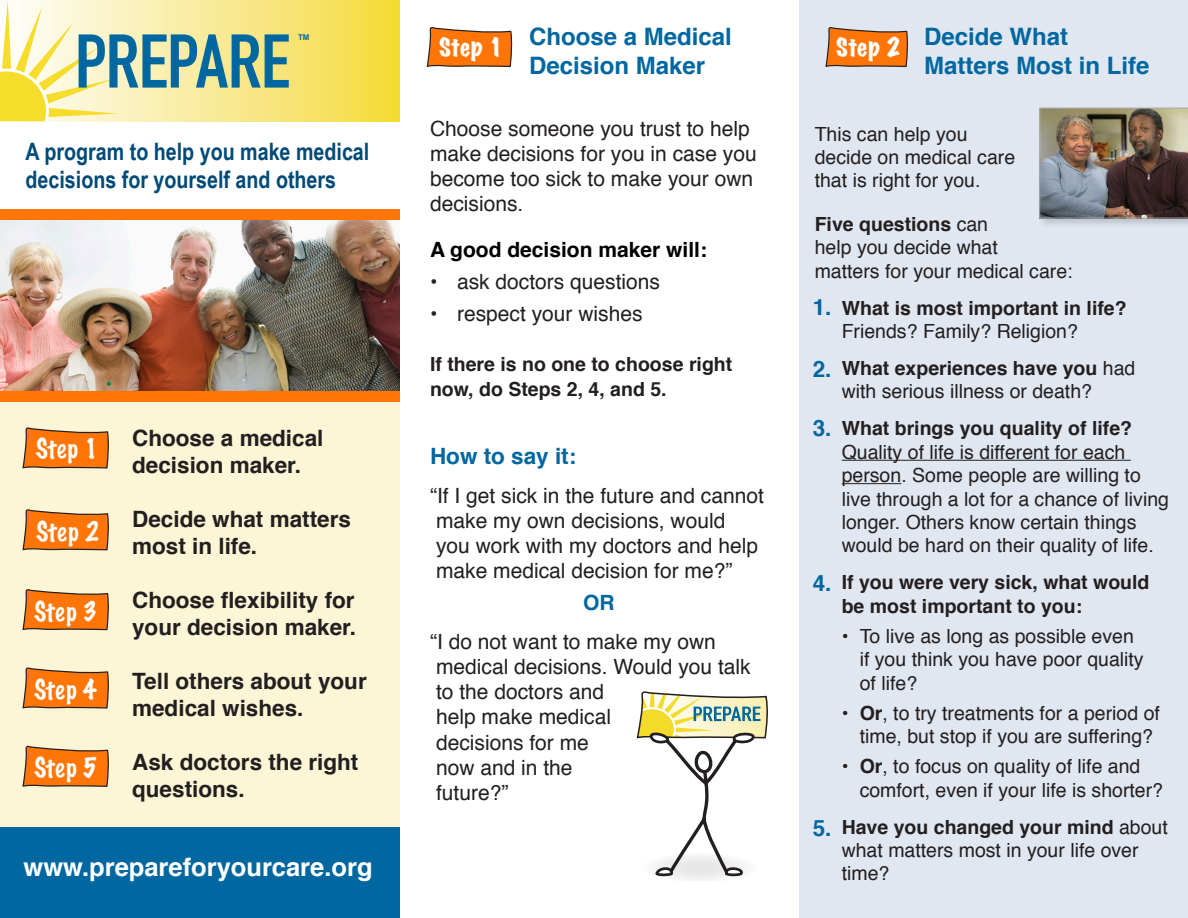
<style>
.page{position:relative;width:1188px;height:918px;background:#fff}
.page>*{position:absolute;margin:0;border:0;box-sizing:border-box;transform-origin:0 0}
.t1{font:700 25.5px "Helvetica";color:#fff}
.t2{font:100 24.9px "Marker Felt";letter-spacing:.02em;color:#fff}
.t3{font:700 24px/28.8px "Arial Narrow";color:#004a77}
.Head_1{font:700 24px/28.8px "Helvetica";color:#0067a0}
.Here{font:expanded 23.1px "Marker Felt";color:#fff}
.t4{font:700 22.5px/27px "Helvetica";color:#231f20}
.Head_2{font:700 22.5px "Helvetica";color:#0067a0}
.Body{font:21px/25.2px "Helvetica";color:#231f20}
.Head_3{font:700 21px "Helvetica";color:#000}
.Body-2{font:700 21px "Helvetica";color:#0067a0}
.Body-3{font:19.5px/23.4px "Helvetica";color:#231f20}
.Body-4{font:700 19.5px/23.4px "Helvetica";color:#231f20}
.Head_2-2{font:700 19.5px/25.2px "Helvetica";color:#231f20}
.t5{font:700 7.95px "Arial";color:#0067a0}
.s1{font-weight:700}
.s2{font-weight:400}
</style>
<div class="page">
<div style="left:641px;top:853px;width:117px;height:29px;background:#f6f6f5;border-radius:50%"></div>
<svg style="left:636px;top:691px;width:132px;height:186px"></svg>
<svg style="left:426px;top:27px;width:86px;height:40px;background:#ec7e26"></svg>
<div style="left:799px;top:0;width:389px;height:918px;background:#e0e7f1"></div>
<div style="left:1037px;top:105px;width:151px;height:124px;background:#231f20;opacity:.2"></div>
<img style="left:1040px;top:108px;width:148px;height:110px">
<hr style="left:842px;top:460px;width:289px;height:1px;background:#231f20">
<hr style="left:842px;top:483px;width:59px;height:1px;background:#231f20">
<svg style="left:825px;top:27px;width:83px;height:40px;background:#e87a24"></svg>
<div style="left:0;top:376px;width:399px;height:542px;background:#fcf6d6"></div>
<img style="left:0;top:220px;width:399px;height:171px">
<div style="left:0;top:210px;width:399px;height:10px;background:#ff7507"></div>
<div style="left:0;top:392px;width:399px;height:10px;background:#ff7507"></div>
<div style="left:0;top:827px;width:400px;height:91px;background:#0067a0"></div>
<svg style="left:22px;top:361px;width:87px;height:426px"></svg>
<svg style="left:289px;top:0;width:110px;height:121px;background:#f5df54"></svg>
<svg style="left:0;top:0;width:289px;height:121px;background:#d0d6a3"></svg>
<p class="t5" style="left:298px;top:32px;width:13px">TM</p>
<p class="t3" style="left:26px;top:136px;width:345px">A program to help you make medical decisions for yourself and others</p>
<p class="t2" style="left:36px;top:429px;width:64px">Step 1</p>
<p class="t2" style="left:36px;top:512px;width:64px">Step 2</p>
<p class="t2" style="left:34px;top:591px;width:64px">Step 3</p>
<p class="t2" style="left:34px;top:670px;width:64px">Step 4</p>
<p class="t2" style="left:34px;top:748px;width:64px">Step 5</p>
<p class="t4" style="left:132px;top:425px;width:193px">Choose a medical decision maker.</p>
<p class="t4" style="left:132px;top:506px;width:220px">Decide what matters most in life.</p>
<p class="t4" style="left:132px;top:587px;width:225px">Choose flexibility for your decision maker.</p>
<p class="t4" style="left:132px;top:668px;width:236px">Tell others about your medical wishes.</p>
<p class="t4" style="left:132px;top:749px;width:228px">Ask doctors the right questions.</p>
<p class="t1" style="left:24px;top:846px;width:351px">www.prepareforyourcare.org</p>
<p class="Here" style="left:439px;top:29px;width:66px">Step 1</p>
<p class="Head_1" style="left:529px;top:23px;width:204px">Choose a Medical<br>Decision Maker</p>
<p class="Body" style="left:430px;top:116px;width:328px">Choose someone you trust to help make decisions for you in case you become too sick to make your own decisions.</p>
<p class="Head_3" style="left:430px;top:232px;width:278px">A good decision maker will:</p>
<p class="Body" style="left:430px;top:269px;width:232px">• ask doctors questions</p>
<p class="Body" style="left:430px;top:301px;width:214px">• respect your wishes</p>
<p class="Head_2-2" style="left:430px;top:352px;width:304px">If there is no one to choose right now, do Steps 2, 4, and 5.</p>
<p class="Head_2" style="left:430px;top:438px;width:148px">How to say it:</p>
<p class="Body" style="left:430px;top:483px;width:335px">“If I get sick in the future and cannot make my own decisions, would<br>you work with my doctors and help make medical decision for me?”</p>
<p class="Body-2" style="left:583px;top:586px;width:33px">OR</p>
<p class="Body" style="left:430px;top:629px;width:322px">“I do not want to make my own medical decisions. Would you talk to the doctors and<br>help make medical<br>decisions for me<br>now and in the<br>future?”</p>
<p class="Here" style="left:836px;top:29px;width:66px">Step 2</p>
<p class="Head_1" style="left:924px;top:23px;width:227px">Decide What<br>Matters Most in Life</p>
<p class="Body-3" style="left:815px;top:123px;width:202px">This can help you decide on medical care that is right for you.</p>
<p class="Body-3" style="left:815px;top:213px;width:259px"><span class="s1">Five questions</span> can<br>help you decide what<br>matters for your medical care:</p>
<p class="Body-4" style="left:842px;top:296px;width:286px">What is most important in life?<br><span class="s2">Friends? Family? Religion?</span></p>
<p class="Body-3" style="left:842px;top:357px;width:295px"><span class="s1">What experiences have you</span> had with serious illness or death?</p>
<p class="Body-3" style="left:842px;top:417px;width:329px"><span class="s1">What brings you quality of life?<br></span>Quality of life is different for each person. Some people are willing to live through a lot for a chance of living longer. Others know certain things would be hard on their quality of life.</p>
<p class="Body-4" style="left:842px;top:571px;width:309px">If you were very sick, what would be most important to you:</p>
<p class="Body-3" style="left:860px;top:625px;width:285px;text-indent:-18px">• To live as long as possible even if you think you have poor quality of life?</p>
<p class="Body-3" style="left:842px;top:702px;width:320px;text-align:center"><span class="s1">• Or</span>, to try treatments for a period of time, but stop if you are suffering?</p>
<p class="Body-3" style="left:860px;top:755px;width:305px;text-indent:-18px"><span class="s1">• Or</span>, to focus on quality of life and comfort, even if your life is shorter?</p>
<p class="Body-3" style="left:842px;top:816px;width:328px"><span class="s1">Have you changed your mind</span> about what matters most in your life over time?</p>
<p class="Head_2" style="left:813px;top:289px;width:20px">1.</p>
<p class="Head_2" style="left:813px;top:351px;width:20px">2.</p>
<p class="Head_2" style="left:813px;top:410px;width:20px">3.</p>
<p class="Head_2" style="left:813px;top:565px;width:20px">4.</p>
<p class="Head_2" style="left:813px;top:810px;width:20px">5.</p>
</div>
